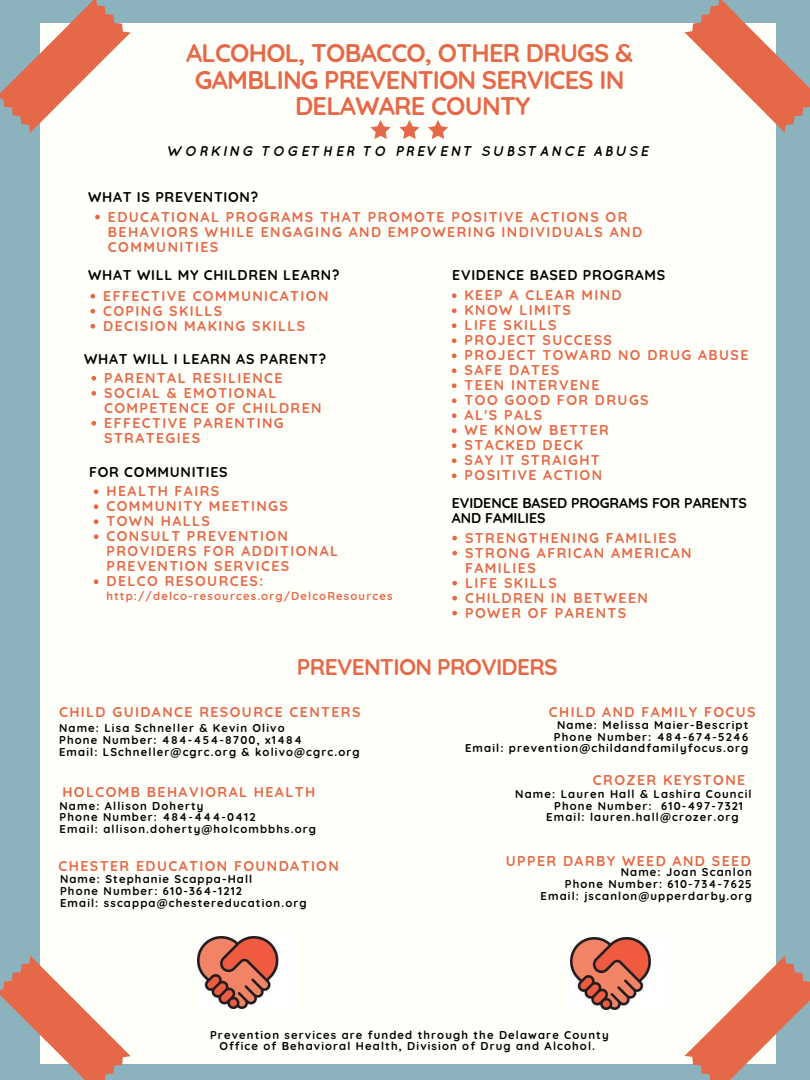
<style>
.page{position:relative;width:810px;height:1080px;background:#8cb2be}
.page>*{position:absolute;margin:0;border:0;box-sizing:border-box;transform-origin:0 0}
.t1{font:700 25.44px/26.8px "Quicksand";letter-spacing:-.03em;color:#e56948;text-align:center}
.t2{font:700 22.62px "Quicksand";letter-spacing:-.03em;color:#e56948}
.t3{font:700 14.12px/15px "Quicksand";letter-spacing:.1em;color:#e56948}
.t4{font:700 14.12px "Quicksand";letter-spacing:.05em;color:#000}
.t5{font:700 14.12px/15px "Quicksand";letter-spacing:-.005em;color:#000}
.t6{font:italic 700 14.12px "Quicksand";letter-spacing:.15em;color:#000}
.t7{font:700 11.31px/11.8px "Quicksand";letter-spacing:.1em;color:#000}
.t8{font:700 11.31px "Quicksand";letter-spacing:.1em;color:#e56948}
</style>
<div class="page">
<div style="left:40px;top:23px;width:736px;height:1041px;background:#fffff9"></div>
<svg style="left:684px;top:0;width:126px;height:133px"></svg>
<svg style="left:0;top:0;width:131px;height:133px"></svg>
<svg style="left:452px;top:293px;width:5px;height:5px"></svg>
<svg style="left:452px;top:308px;width:5px;height:5px"></svg>
<svg style="left:452px;top:323px;width:5px;height:5px"></svg>
<svg style="left:452px;top:338px;width:5px;height:5px"></svg>
<svg style="left:452px;top:353px;width:5px;height:5px"></svg>
<svg style="left:452px;top:368px;width:5px;height:5px"></svg>
<svg style="left:452px;top:383px;width:5px;height:5px"></svg>
<svg style="left:452px;top:398px;width:5px;height:5px"></svg>
<svg style="left:452px;top:413px;width:5px;height:5px"></svg>
<svg style="left:452px;top:428px;width:5px;height:5px"></svg>
<svg style="left:452px;top:443px;width:5px;height:5px"></svg>
<svg style="left:452px;top:458px;width:5px;height:5px"></svg>
<svg style="left:452px;top:473px;width:5px;height:5px"></svg>
<svg style="left:370px;top:120px;width:78px;height:19px"></svg>
<svg style="left:0;top:956px;width:131px;height:124px"></svg>
<svg style="left:684px;top:956px;width:126px;height:124px"></svg>
<svg style="left:91px;top:376px;width:5px;height:5px"></svg>
<svg style="left:91px;top:391px;width:5px;height:5px"></svg>
<svg style="left:91px;top:421px;width:5px;height:5px"></svg>
<svg style="left:90px;top:294px;width:5px;height:5px"></svg>
<svg style="left:90px;top:309px;width:5px;height:5px"></svg>
<svg style="left:90px;top:324px;width:5px;height:5px"></svg>
<svg style="left:452px;top:536px;width:5px;height:4px"></svg>
<svg style="left:452px;top:551px;width:5px;height:4px"></svg>
<svg style="left:452px;top:581px;width:5px;height:4px"></svg>
<svg style="left:452px;top:596px;width:5px;height:4px"></svg>
<svg style="left:452px;top:611px;width:5px;height:4px"></svg>
<svg style="left:94px;top:489px;width:4px;height:5px"></svg>
<svg style="left:94px;top:504px;width:4px;height:5px"></svg>
<svg style="left:94px;top:519px;width:4px;height:5px"></svg>
<svg style="left:94px;top:534px;width:4px;height:5px"></svg>
<svg style="left:94px;top:579px;width:4px;height:5px"></svg>
<svg style="left:95px;top:215px;width:5px;height:4px"></svg>
<img style="left:570px;top:937px;width:82px;height:73px">
<img style="left:198px;top:936px;width:82px;height:73px">
<h1 class="t1" style="left:186px;top:39px;width:449px">ALCOHOL, TOBACCO, OTHER DRUGS &amp;<br>GAMBLING PREVENTION SERVICES IN<br>DELAWARE COUNTY</h1>
<p class="t6" style="left:167px;top:142px;width:483px">WORKING TOGETHER TO PREVENT SUBSTANCE ABUSE</p>
<p class="t4" style="left:88px;top:187px;width:172px">WHAT IS PREVENTION?</p>
<p class="t3" style="left:108px;top:209px;width:536px">EDUCATIONAL PROGRAMS THAT PROMOTE POSITIVE ACTIONS OR<br>BEHAVIORS WHILE ENGAGING AND EMPOWERING INDIVIDUALS AND<br>COMMUNITIES</p>
<p class="t4" style="left:88px;top:266px;width:253px">WHAT WILL MY CHILDREN LEARN?</p>
<p class="t3" style="left:103px;top:288px;width:227px">EFFECTIVE COMMUNICATION<br>COPING SKILLS<br>DECISION MAKING SKILLS</p>
<p class="t4" style="left:84px;top:350px;width:243px">WHAT WILL I LEARN AS PARENT?</p>
<p class="t3" style="left:104px;top:370px;width:219px">PARENTAL RESILIENCE<br>SOCIAL &amp; EMOTIONAL<br>COMPETENCE OF CHILDREN<br>EFFECTIVE PARENTING<br>STRATEGIES</p>
<p class="t4" style="left:89px;top:463px;width:140px">FOR COMMUNITIES</p>
<p class="t3" style="left:107px;top:484px;width:233px">HEALTH FAIRS<br>COMMUNITY MEETINGS<br>TOWN HALLS<br>CONSULT PREVENTION<br>PROVIDERS FOR ADDITIONAL<br>PREVENTION SERVICES<br>DELCO RESOURCES:</p>
<p class="t8" style="left:106px;top:588px;width:288px">http://delco-resources.org/DelcoResources</p>
<p class="t4" style="left:452px;top:266px;width:215px">EVIDENCE BASED PROGRAMS</p>
<p class="t3" style="left:465px;top:288px;width:285px">KEEP A CLEAR MIND<br>KNOW LIMITS<br>LIFE SKILLS<br>PROJECT SUCCESS<br>PROJECT TOWARD NO DRUG ABUSE<br>SAFE DATES<br>TEEN INTERVENE<br>TOO GOOD FOR DRUGS<br>AL'S PALS<br>WE KNOW BETTER<br>STACKED DECK<br>SAY IT STRAIGHT<br>POSITIVE ACTION</p>
<p class="t5" style="left:452px;top:495px;width:297px">EVIDENCE BASED PROGRAMS FOR PARENTS<br>AND FAMILIES</p>
<p class="t3" style="left:465px;top:530px;width:228px">STRENGTHENING FAMILIES<br>STRONG AFRICAN AMERICAN<br>FAMILIES<br>LIFE SKILLS<br>CHILDREN IN BETWEEN<br>POWER OF PARENTS</p>
<h2 class="t2" style="left:297px;top:652px;width:262px">PREVENTION PROVIDERS</h2>
<p class="t3" style="left:59px;top:704px;width:303px">CHILD GUIDANCE RESOURCE CENTERS</p>
<p class="t3" style="left:549px;top:704px;width:208px">CHILD AND FAMILY FOCUS</p>
<p class="t7" style="left:59px;top:722px;width:302px">Name: Lisa Schneller &amp; Kevin Olivo<br>Phone Number: 484-454-8700, x1484<br>Email: LSchneller@cgrc.org &amp; kolivo@cgrc.org</p>
<p class="t7" style="left:465px;top:719px;width:285px;text-align:right">Name: Melissa Maier-Bescript<br>Phone Number: 484-674-5246<br>Email: prevention@childandfamilyfocus.org</p>
<p class="t3" style="left:593px;top:772px;width:154px">CROZER KEYSTONE</p>
<p class="t3" style="left:62px;top:784px;width:254px">HOLCOMB BEHAVIORAL HEALTH</p>
<p class="t7" style="left:515px;top:788px;width:238px">Name: Lauren Hall &amp; Lashira Council</p>
<p class="t7" style="left:554px;top:799px;width:190px">Phone Number: 610-497-7321</p>
<p class="t7" style="left:546px;top:811px;width:194px">Email: lauren.hall@crozer.org</p>
<p class="t7" style="left:60px;top:799px;width:258px">Name: Allison Doherty<br>Phone Number: 484-444-0412<br>Email: allison.doherty@holcombbhs.org</p>
<p class="t3" style="left:59px;top:858px;width:282px">CHESTER EDUCATION FOUNDATION</p>
<p class="t7" style="left:60px;top:873px;width:248px">Name: Stephanie Scappa-Hall<br>Phone Number: 610-364-1212<br>Email: sscappa@chestereducation.org</p>
<p class="t3" style="left:506px;top:853px;width:247px">UPPER DARBY WEED AND SEED</p>
<p class="t7" style="left:541px;top:866px;width:213px;text-align:right">Name: Joan Scanlon<br>Phone Number: 610-734-7625<br>Email: jscanlon@upperdarby.org</p>
<p class="t7" style="left:210px;top:1029px;width:400px;text-align:center">Prevention services are funded through the Delaware County<br>Office of Behavioral Health, Division of Drug and Alcohol.</p>
</div>
